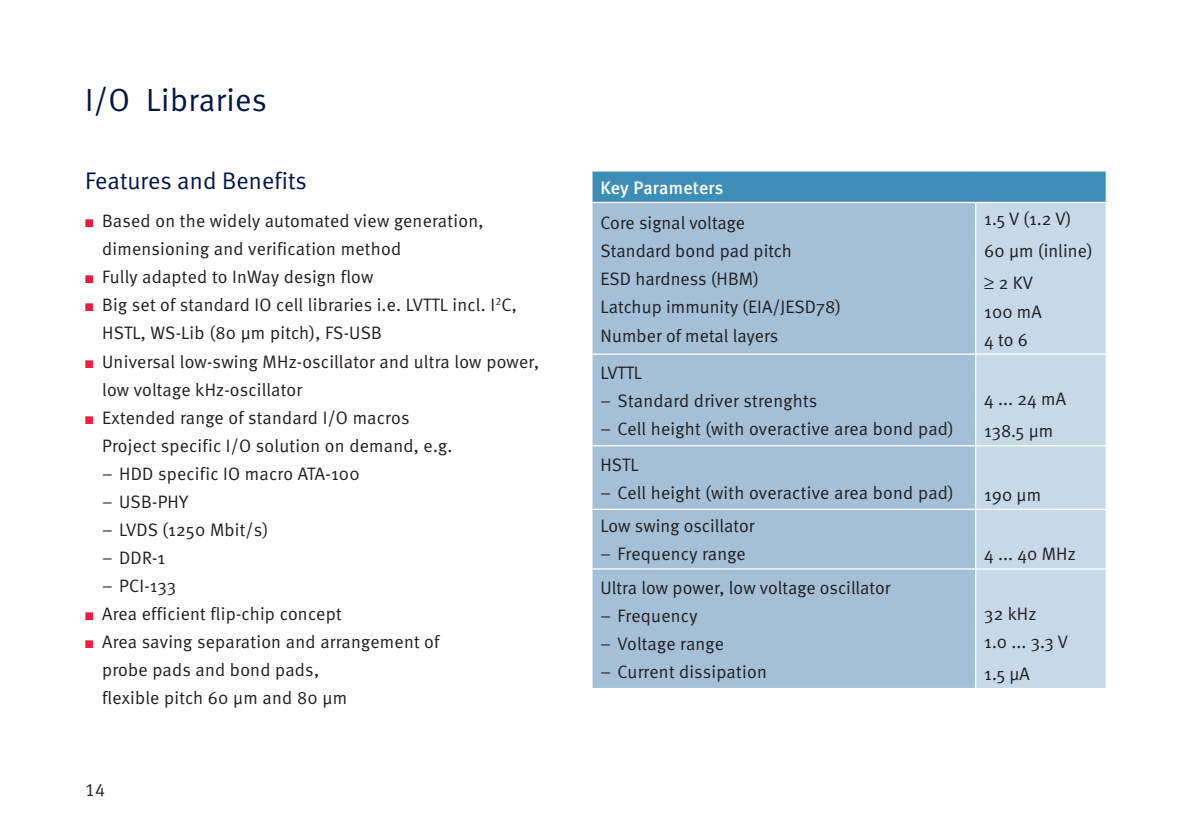
<style>
.page{position:relative;width:1191px;height:840px;background:#fff}
.page>*{position:absolute;margin:0;border:0;box-sizing:border-box;transform-origin:0 0}
.t1{font:32px "Meta Normal";letter-spacing:.015em;color:#00174a}
.t2{font:24px "Meta Normal";letter-spacing:.005em;color:#00174a}
.t3{font:18px/28px "Meta Normal";letter-spacing:.01em;color:#231f20}
.t4{font:500 18px "Meta";letter-spacing:.015em;color:#fff}
.t5{font:18px "Meta Normal LF";color:#231f20}
.s1{color:#ed1a40}
</style>
<div class="page">
<div style="left:592px;top:171px;width:514px;height:31px;background:#3d8eb7"></div>
<div style="left:592px;top:203px;width:383px;height:484px;background:#a3c0d8"></div>
<div style="left:976px;top:203px;width:129px;height:484px;background:#c7d8e8"></div>
<hr style="left:1105px;top:171px;width:2px;height:31px;background:#fff">
<hr style="left:591px;top:353px;width:384px;height:1px;background:#fff">
<hr style="left:975px;top:353px;width:132px;height:1px;background:#fff">
<hr style="left:591px;top:445px;width:384px;height:1px;background:#fff">
<hr style="left:975px;top:445px;width:132px;height:1px;background:#fff">
<hr style="left:591px;top:508px;width:384px;height:1px;background:#fff">
<hr style="left:975px;top:508px;width:132px;height:1px;background:#fff">
<hr style="left:591px;top:568px;width:384px;height:1px;background:#fff">
<hr style="left:975px;top:568px;width:132px;height:1px;background:#fff">
<h1 class="t1" style="left:85px;top:81px;width:183px">I/O Libraries</h1>
<h2 class="t2" style="left:85px;top:167px;width:223px">Features and Benefits</h2>
<p class="t3" style="left:102px;top:207px;width:383px;text-indent:-17px"><span class="s1">■</span> Based on the widely automated view generation, dimensioning and verification method</p>
<p class="t3" style="left:85px;top:263px;width:290px"><span class="s1">■</span> Fully adapted to InWay design flow</p>
<p class="t3" style="left:102px;top:291px;width:416px;text-indent:-17px"><span class="s1">■</span> Big set of standard IO cell libraries i.e. LVTTL incl. I<sup>2</sup>C,<br>HSTL, WS-Lib (80 µm pitch), FS-USB</p>
<p class="t3" style="left:102px;top:347px;width:438px;text-indent:-17px"><span class="s1">■</span> Universal low-swing MHz-oscillator and ultra low power, low voltage kHz-oscillator</p>
<p class="t3" style="left:102px;top:403px;width:352px;text-indent:-17px"><span class="s1">■</span> Extended range of standard I/O macros<br>Project specific I/O solution on demand, e.g.</p>
<p class="t3" style="left:102px;top:459px;width:259px">– HDD specific IO macro ATA-100</p>
<p class="t3" style="left:102px;top:487px;width:88px">– USB-PHY</p>
<p class="t3" style="left:102px;top:515px;width:168px">– LVDS (1250 Mbit/s)</p>
<p class="t3" style="left:102px;top:543px;width:65px">– DDR-1</p>
<p class="t3" style="left:102px;top:571px;width:75px">– PCI-133</p>
<p class="t3" style="left:85px;top:599px;width:258px"><span class="s1">■</span> Area efficient flip-chip concept</p>
<p class="t3" style="left:102px;top:627px;width:339px;text-indent:-17px"><span class="s1">■</span> Area saving separation and arrangement of probe pads and bond pads,<br>flexible pitch 60 µm and 80 µm</p>
<p class="t5" style="left:85px;top:779px;width:22px">14</p>
<p class="t4" style="left:600px;top:177px;width:124px">Key Parameters</p>
<p class="t3" style="left:600px;top:209px;width:242px">Core signal voltage<br>Standard bond pad pitch<br>ESD hardness (HBM)<br>Latchup immunity (EIA/JESD78)<br>Number of metal layers</p>
<p class="t3" style="left:984px;top:203px;width:110px;line-height:32px">1.5 V (1.2 V)<br>60 µm (inline) ≥ 2 KV</p>
<p class="t3" style="left:984px;top:297px;width:59px">100 mA<br>4 to 6</p>
<p class="t3" style="left:600px;top:358px;width:43px">LVTTL</p>
<p class="t3" style="left:600px;top:386px;width:218px">– Standard driver strenghts</p>
<p class="t3" style="left:600px;top:414px;width:355px">– Cell height (with overactive area bond pad)</p>
<p class="t3" style="left:984px;top:382px;width:83px;line-height:32px">4 ... 24 mA<br>138.5 µm</p>
<p class="t3" style="left:600px;top:450px;width:40px">HSTL</p>
<p class="t3" style="left:600px;top:478px;width:355px">– Cell height (with overactive area bond pad)</p>
<p class="t3" style="left:984px;top:480px;width:58px">190 µm</p>
<p class="t3" style="left:600px;top:511px;width:155px">Low swing oscillator</p>
<p class="t3" style="left:600px;top:539px;width:147px">– Frequency range</p>
<p class="t3" style="left:984px;top:539px;width:93px">4 ... 40 MHz</p>
<p class="t3" style="left:600px;top:573px;width:291px">Ultra low power, low voltage oscillator</p>
<p class="t3" style="left:600px;top:601px;width:98px">– Frequency</p>
<p class="t3" style="left:600px;top:629px;width:125px">– Voltage range</p>
<p class="t3" style="left:600px;top:657px;width:168px">– Current dissipation</p>
<p class="t3" style="left:984px;top:599px;width:85px">32 kHz<br>1.0 ... 3.3 V</p>
<p class="t3" style="left:984px;top:659px;width:47px">1.5 µA</p>
</div>
